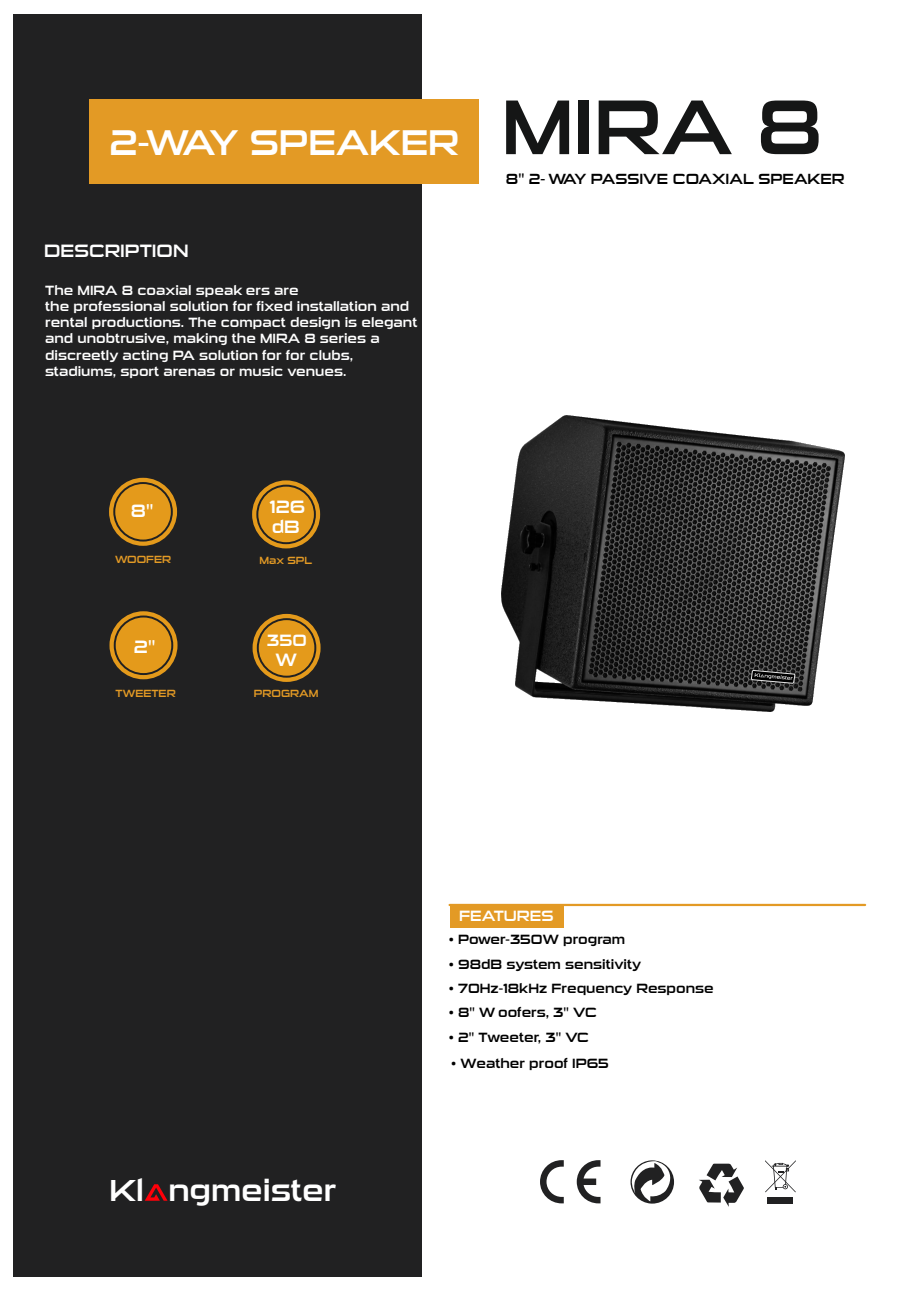
<style>
.page{position:relative;width:920px;height:1290px;background:#fff}
.page>*{position:absolute;margin:0;border:0;box-sizing:border-box;transform-origin:0 0}
.t1{font:36px "Sui Generis Rg";color:#fff}
.t2{font:30.45px "Sui Generis Rg";color:#fff}
.t3{font:18px/20.7px "Sui Generis Rg";color:#fff}
.t4{font:16.5px "Sui Generis Rg";color:#fff}
.t5{font:15px "Sui Generis Rg";color:#fff}
.t6{font:14.85px "Sui Generis Rg";color:#000}
.t7{font:13.5px/16.2px "Sui Generis Rg";color:#fff}
.t8{font:13.5px "Sui Generis Rg";color:#000}
.t9{font:10.5px "Sui Generis Rg";color:#e39a25}
.s1{font-size:78px;color:#151616}
</style>
<div class="page">
<div style="left:13px;top:14px;width:409px;height:1262px;background:#212122"></div>
<div style="left:90px;top:99px;width:389px;height:85px;background:#e39a25"></div>
<svg style="left:145px;top:1184px;width:23px;height:17px"></svg>
<svg style="left:540px;top:1160px;width:24px;height:43px"></svg>
<svg style="left:577px;top:1160px;width:23px;height:43px"></svg>
<svg style="left:699px;top:1164px;width:45px;height:43px"></svg>
<svg style="left:630px;top:1160px;width:44px;height:43px"></svg>
<div style="left:767px;top:1197px;width:26px;height:6px;background:#212122"></div>
<svg style="left:765px;top:1160px;width:31px;height:32px"></svg>
<div style="left:450px;top:905px;width:113px;height:22px;background:#e39a25"></div>
<hr style="left:450px;top:904px;width:415px;height:2px;background:#e39a25">
<div style="left:115px;top:484px;width:56px;height:56px;background:#e49a1b;border-radius:50%"></div>
<div style="left:109px;top:478px;width:68px;height:68px;border:4px solid #e49a1b;border-radius:50%"></div>
<div style="left:258px;top:487px;width:56px;height:55px;background:#e49a1b;border-radius:50%"></div>
<div style="left:252px;top:480px;width:68px;height:68px;border:4px solid #e49a1b;border-radius:50%"></div>
<div style="left:116px;top:617px;width:55px;height:56px;background:#e49a1b;border-radius:50%"></div>
<div style="left:109px;top:611px;width:69px;height:68px;border:4px solid #e49a1b;border-radius:50%"></div>
<div style="left:259px;top:620px;width:55px;height:56px;background:#e49a1b;border-radius:50%"></div>
<div style="left:253px;top:614px;width:68px;height:68px;border:4px solid #e49a1b;border-radius:50%"></div>
<img style="left:501px;top:416px;width:343px;height:295px">
<svg style="left:751px;top:670px;width:44px;height:14px"></svg>
<h1 class="t1" style="left:109px;top:128px;width:715px">2-WAY SPEAKER <span class="s1">MIRA 8</span></h1>
<h3 class="t3" style="left:44px;top:243px;width:146px">DESCRIPTION</h3>
<p class="t7" style="left:45px;top:284px;width:374px">The MIRA 8 coaxial speak ers are<br>the professional solution for fixed installation and rental productions. The compact design is elegant and unobtrusive, making the MIRA 8 series a discreetly acting PA solution for for clubs, stadiums, sport arenas or music venues.</p>
<h3 class="t3" style="left:131px;top:503px;width:24px">8"</h3>
<h3 class="t3" style="left:269px;top:498px;width:37px">126 dB</h3>
<p class="t9" style="left:115px;top:556px;width:58px">WOOFER</p>
<p class="t9" style="left:260px;top:556px;width:54px">Max SPL</p>
<h3 class="t3" style="left:134px;top:638px;width:23px">2"</h3>
<p class="t4" style="left:267px;top:633px;width:41px">350</p>
<h3 class="t3" style="left:276px;top:652px;width:23px">W</h3>
<p class="t9" style="left:115px;top:689px;width:62px">TWEETER</p>
<p class="t9" style="left:254px;top:689px;width:66px">PROGRAM</p>
<p class="t6" style="left:506px;top:173px;width:340px">8" 2- WAY PASSIVE COAXIAL SPEAKER</p>
<h2 class="t2" style="left:109px;top:1178px;width:228px">Kl ngmeister</h2>
<p class="t5" style="left:459px;top:910px;width:96px">FEATURES</p>
<p class="t8" style="left:449px;top:934px;width:178px">• Power-350W program</p>
<p class="t8" style="left:449px;top:959px;width:194px">• 98dB system sensitivity</p>
<p class="t8" style="left:449px;top:983px;width:267px">• 70Hz-18kHz Frequency Response</p>
<p class="t8" style="left:449px;top:1007px;width:150px">• 8" W oofers, 3" VC</p>
<p class="t8" style="left:449px;top:1032px;width:142px">• 2" Tweeter, 3" VC</p>
<p class="t8" style="left:451px;top:1057px;width:159px">• Weather proof IP65</p>
</div>
